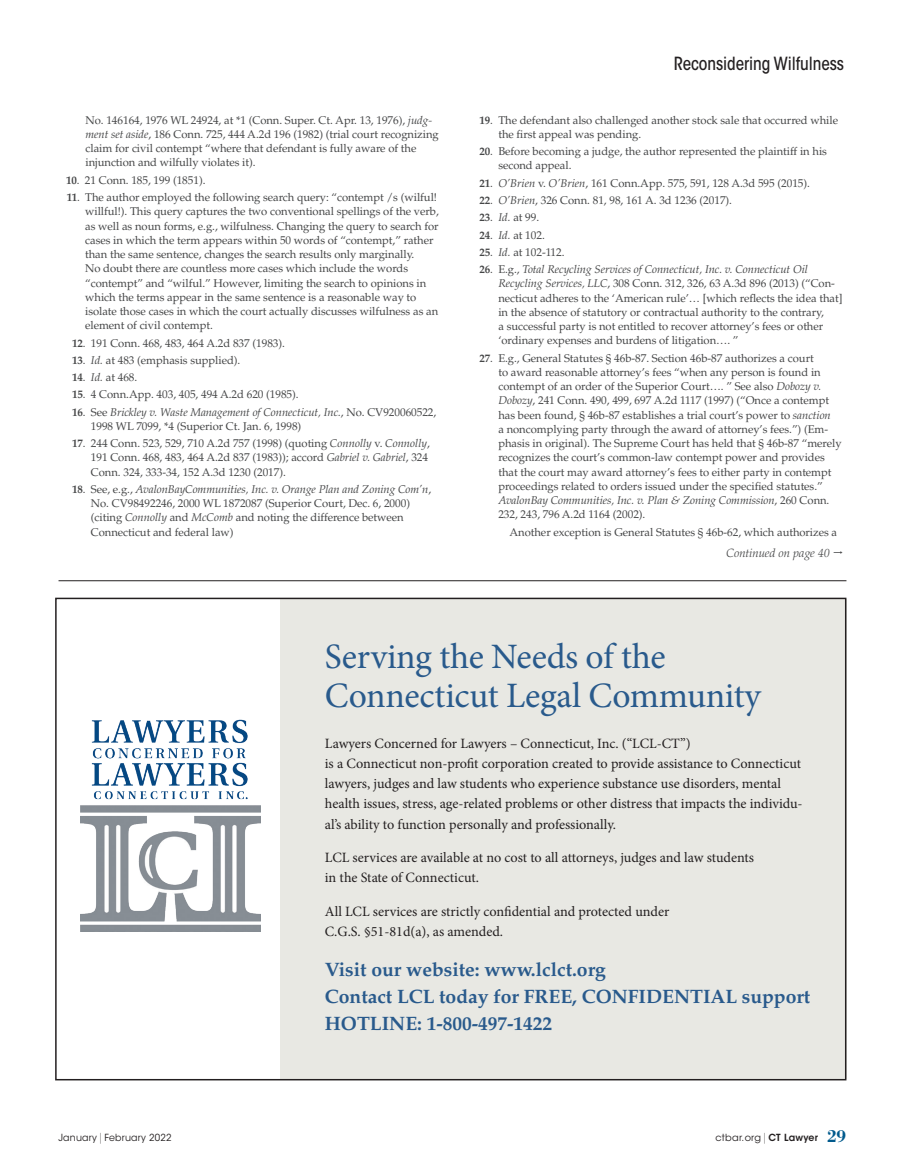
<style>
.page{position:relative;width:905px;height:1175px;background:#fff}
.page>*{position:absolute;margin:0;border:0;box-sizing:border-box;transform-origin:0 0}
.t1{font:35.7px/38.7px "Minion Pro";letter-spacing:-.01em;color:#295a8c}
.t2{font:700 19.35px/26.8px "Palatino LT Std";color:#295a8c}
.t3{font:500 condensed 18px "ITC Avant Garde Std";letter-spacing:-.005em;color:#231f20}
.t4{font:14.25px/20.1px "Minion Pro";color:#231f20}
.t5{font:italic 300 12px "Palatino LT Std";color:#454647}
.t6{font:11.25px/14.2px "Palatino LT Std";letter-spacing:-.005em;color:#454647}
.t7{font:9.75px "ITC Avant Garde Std";letter-spacing:.025em;color:#231f20;scale:.96 1}
.t8{font:9.75px "ITC Avant Garde Std";letter-spacing:.025em;color:#231f20}
.s1{font-style:italic}
.s2{font-weight:700}
.s3{font-weight:200;font-size:10.8px}
.s4{font-weight:600}
.s5{font-family:"Bodoni Std";font-weight:700;font-size:18px;color:#015a8d}
</style>
<div class="page">
<div style="left:280px;top:599px;width:566px;height:480px;background:#e8e8e3"></div>
<img style="left:80px;top:719px;width:180px;height:212px">
<hr style="left:58px;top:580px;width:788px;height:1px;background:#231f20">
<p class="t6" style="left:85px;top:113px;width:355px">No. 146164, 1976 WL 24924, at *1 (Conn. Super. Ct. Apr. 13, 1976), <span class="s1">judg&shy;ment set aside</span>, 186 Conn. 725, 444 A.2d 196 (1982) (trial court recognizing claim for civil contempt “where that defendant is fully aware of the injunction and wilfully violates it).</p>
<p class="t6" style="left:66px;top:173px;width:141px"><span class="s2">10</span>. 21 Conn. 185, 199 (1851).</p>
<p class="t6" style="left:85px;top:190px;width:355px;text-indent:-18px"><span class="s2">11</span>. The author employed the following search query: “contempt /s (wilful! willful!). This query captures the two conventional spellings of the verb, as well as noun forms, e.g., wilfulness. Changing the query to search for cases in which the term appears within 50 words of “contempt,” rather than the same sentence, changes the search results only marginally.<br>No doubt there are countless more cases which include the words “contempt” and “wilful.” However, limiting the search to opinions in which the terms appear in the same sentence is a reasonable way to isolate those cases in which the court actually discusses wilfulness as an element of civil contempt.</p>
<p class="t6" style="left:72px;top:336px;width:214px"><span class="s2">12</span>. 191 Conn. 468, 483, 464 A.2d 837 (1983).</p>
<p class="t6" style="left:72px;top:353px;width:170px"><span class="s2">13</span>. <span class="s1">Id.</span> at 483 (emphasis supplied).</p>
<p class="t6" style="left:72px;top:370px;width:67px"><span class="s2">14</span>. <span class="s1">Id.</span> at 468.</p>
<p class="t6" style="left:72px;top:387px;width:228px"><span class="s2">15</span>. 4 Conn.App. 403, 405, 494 A.2d 620 (1985).</p>
<p class="t6" style="left:91px;top:405px;width:347px;text-indent:-19px"><span class="s2">16</span>. See <span class="s1">Brickley v. Waste Management of Connecticut, Inc.</span>, No. CV920060522,<br>1998 WL 7099, *4 (Superior Ct. Jan. 6, 1998)</p>
<p class="t6" style="left:91px;top:436px;width:340px;text-indent:-19px"><span class="s2">17</span>. 244 Conn. 523, 529, 710 A.2d 757 (1998) (quoting <span class="s1">Connolly</span> v. <span class="s1">Connolly</span>,<br>191 Conn. 468, 483, 464 A.2d 837 (1983)); accord <span class="s1">Gabriel v. Gabriel</span>, 324<br>Conn. 324, 333-34, 152 A.3d 1230 (2017).</p>
<p class="t6" style="left:91px;top:482px;width:342px;text-indent:-19px"><span class="s2">18</span>. See, e.g., <span class="s1">AvalonBayCommunities, Inc. v. Orange Plan and Zoning Com’n</span>, No. CV98492246, 2000 WL 1872087 (Superior Court, Dec. 6, 2000) (citing <span class="s1">Connolly</span> and <span class="s1">McComb</span> and noting the difference between Connecticut and federal law)</p>
<h3 class="t3" style="left:674px;top:52px;width:172px">Reconsidering Wilfulness</h3>
<p class="t6" style="left:498px;top:113px;width:341px;text-indent:-19px"><span class="s2">19</span>. The defendant also challenged another stock sale that occurred while the first appeal was pending.</p>
<p class="t6" style="left:498px;top:144px;width:330px;text-indent:-19px"><span class="s2">20</span>. Before becoming a judge, the author represented the plaintiff in his second appeal.</p>
<p class="t6" style="left:479px;top:176px;width:332px"><span class="s2">21</span>. <span class="s1">O’Brien</span> v. <span class="s1">O’Brien</span>, 161 Conn.App. 575, 591, 128 A.3d 595 (2015).</p>
<p class="t6" style="left:479px;top:193px;width:254px"><span class="s2">22</span>. <span class="s1">O’Brien</span>, 326 Conn. 81, 98, 161 A. 3d 1236 (2017).</p>
<p class="t6" style="left:479px;top:210px;width:61px"><span class="s2">23</span>. <span class="s1">Id.</span> at 99.</p>
<p class="t6" style="left:479px;top:228px;width:67px"><span class="s2">24</span>. <span class="s1">Id.</span> at 102.</p>
<p class="t6" style="left:479px;top:245px;width:87px"><span class="s2">25</span>. <span class="s1">Id.</span> at 102-112.</p>
<p class="t6" style="left:498px;top:262px;width:345px;text-indent:-19px"><span class="s2">26</span>. E.g., <span class="s1">Total Recycling Services of Connecticut, Inc. v. Connecticut Oil Recycling Services, LLC</span>, 308 Conn. 312, 326, 63 A.3d 896 (2013) (“Con&shy;necticut adheres to the ‘American rule’… [which reflects the idea that] in the absence of statutory or contractual authority to the contrary,<br>a successful party is not entitled to recover attorney’s fees or other ‘ordinary expenses and burdens of litigation…. ”</p>
<p class="t6" style="left:498px;top:351px;width:345px;text-indent:-19px"><span class="s2">27</span>. E.g., General Statutes § 46b-87. Section 46b-87 authorizes a court<br>to award reasonable attorney’s fees “when any person is found in contempt of an order of the Superior Court…. ” See also <span class="s1">Dobozy v.<br>Dobozy</span>, 241 Conn. 490, 499, 697 A.2d 1117 (1997) (“Once a contempt has been found, § 46b-87 establishes a trial court’s power to <span class="s1">sanction<br></span>a noncomplying party through the award of attorney’s fees.”) (Em&shy;phasis in original). The Supreme Court has held that § 46b-87 “merely recognizes the court’s common-law contempt power and provides that the court may award attorney’s fees to either party in contempt proceedings related to orders issued under the specified statutes.” <span class="s1">AvalonBay Communities, Inc. v. Plan &amp; Zoning Commission</span>, 260 Conn.<br>232, 243, 796 A.2d 1164 (2002).</p>
<p class="t6" style="left:509px;top:525px;width:329px">Another exception is General Statutes § 46b-62, which authorizes a</p>
<p class="t5" style="left:726px;top:546px;width:105px">Continued on page 40</p>
<h1 class="t1" style="left:325px;top:638px;width:437px">Serving the Needs of the<br>Connecticut Legal Community</h1>
<p class="t4" style="left:325px;top:733px;width:479px">Lawyers Concerned for Lawyers – Connecticut, Inc. (“LCL-CT”)<br>is a Connecticut non-profit corporation created to provide assistance to Connecticut lawyers, judges and law students who experience substance use disorders, mental health issues, stress, age-related problems or other distress that impacts the individu&shy;al’s ability to function personally and professionally.</p>
<p class="t4" style="left:325px;top:847px;width:431px">LCL services are available at no cost to all attorneys, judges and law students in the State of Connecticut.</p>
<p class="t4" style="left:325px;top:901px;width:346px">All LCL services are strictly confidential and protected under<br>C.G.S. §51-81d(a), as amended.</p>
<h2 class="t2" style="left:325px;top:956px;width:487px">Visit our website: www.lclct.org<br>Contact LCL today for FREE, CONFIDENTIAL support<br>HOTLINE: 1-800-497-1422</h2>
<p class="t7" style="left:58px;top:1131px;width:119px">January<span class="s3">|</span>February 2022</p>
<p class="t8" style="left:715px;top:1131px;width:132px">ctbar.org<span class="s3">|</span><span class="s4">CT Lawyer</span> <span class="s5">29</span></p>
</div>
